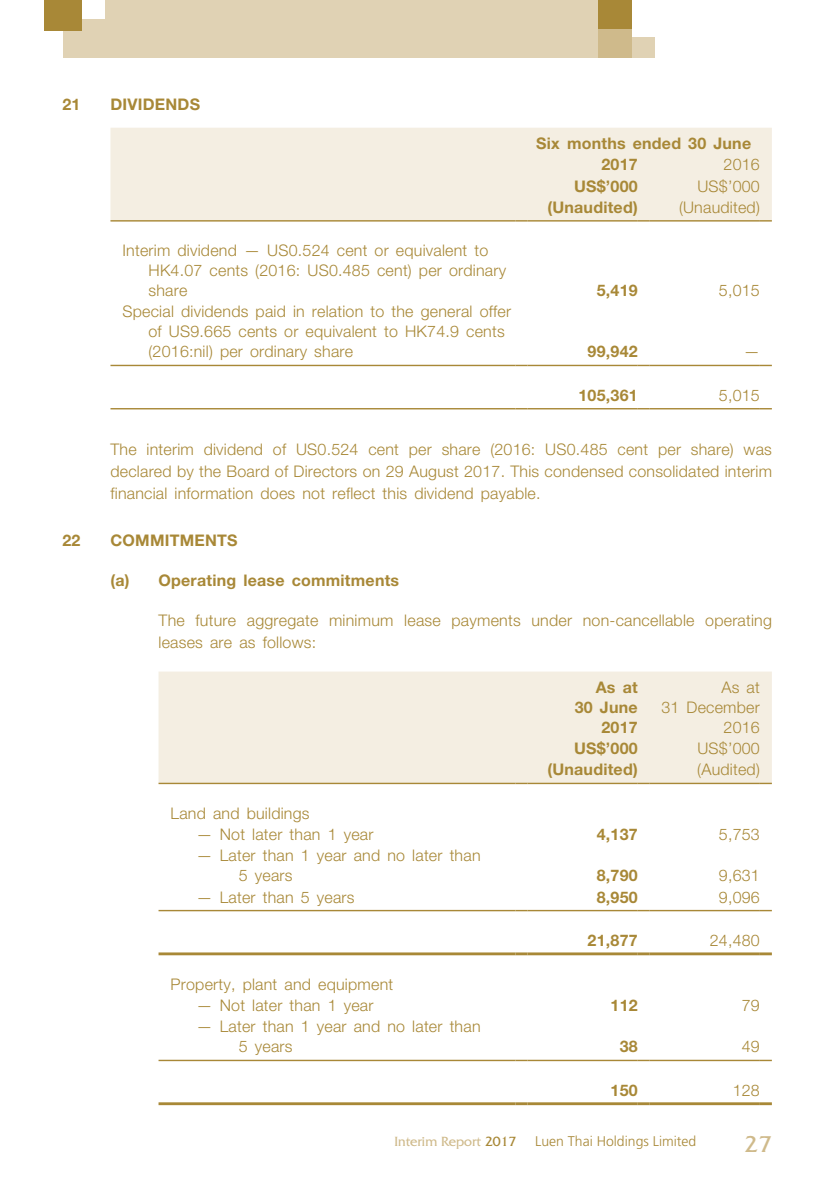
<style>
.page{position:relative;width:840px;height:1191px;background:#fff}
.page>*{position:absolute;margin:0;border:0;box-sizing:border-box;transform-origin:0 0}
.t1{font:24px "Friz Quadrata Std";color:#cfba8b}
._15_Table_Stub{font:300 16px/20px "Helvetica Neue LT Std";letter-spacing:.015em;color:#a88837}
._12___P2{font:300 16px/22px "Helvetica Neue LT Std";letter-spacing:.015em;color:#a88837;text-align:justify}
._31_table_tab_6pt{font:700 16px/20px "Helvetica Neue LT Std";letter-spacing:.015em;color:#a88837;text-align:right}
._31_table_tab_6pt-2{font:300 16px/20px "Helvetica Neue LT Std";letter-spacing:.015em;color:#a88837;text-align:right}
._13_____P4{font:300 16px/22px "Helvetica Neue LT Std";letter-spacing:.015em;color:#a88837}
._04___H2{font:700 16px "Helvetica Neue LT Std";letter-spacing:.015em;color:#a88837}
._03_H1{font:700 16px "Helvetica Neue LT Std";letter-spacing:.015em;color:#a88837}
.t2{font:300 14px "Frutiger LT Std";color:#a88837}
.t3{font:14px "Friz Quadrata Std";color:#cfba8b}
.s1{color:#a88837}
</style>
<div class="page">
<div style="left:63px;top:0;width:534px;height:58px;background:#e0d2b4"></div>
<div style="left:597px;top:0;width:34px;height:58px;background:#cfba8b"></div>
<div style="left:597px;top:0;width:34px;height:29px;background:#a88837"></div>
<div style="left:631px;top:37px;width:22px;height:21px;background:#e0d2b4"></div>
<div style="left:44px;top:0;width:38px;height:31px;background:#a88837"></div>
<div style="left:82px;top:0;width:22px;height:19px;background:#fff"></div>
<div style="left:110px;top:128px;width:661px;height:92px;background:#f4eee2"></div>
<hr style="left:110px;top:220px;width:405px;height:1px;background:#a88837">
<svg style="left:515px;top:220px;width:12px;height:1px"></svg>
<hr style="left:527px;top:220px;width:110px;height:1px;background:#a88837">
<svg style="left:637px;top:220px;width:12px;height:1px"></svg>
<hr style="left:649px;top:220px;width:110px;height:1px;background:#a88837">
<svg style="left:759px;top:220px;width:12px;height:1px"></svg>
<hr style="left:110px;top:408px;width:405px;height:1px;background:#a88837">
<svg style="left:515px;top:408px;width:12px;height:1px"></svg>
<hr style="left:527px;top:408px;width:110px;height:1px;background:#a88837">
<svg style="left:637px;top:408px;width:12px;height:1px"></svg>
<hr style="left:649px;top:408px;width:110px;height:1px;background:#a88837">
<svg style="left:759px;top:408px;width:12px;height:1px"></svg>
<hr style="left:110px;top:365px;width:405px;height:1px;background:#a88837">
<svg style="left:515px;top:365px;width:12px;height:1px"></svg>
<hr style="left:527px;top:365px;width:110px;height:1px;background:#a88837">
<svg style="left:637px;top:365px;width:12px;height:1px"></svg>
<hr style="left:649px;top:365px;width:110px;height:1px;background:#a88837">
<svg style="left:759px;top:365px;width:12px;height:1px"></svg>
<div style="left:158px;top:671px;width:613px;height:111px;background:#f4eee2"></div>
<hr style="left:158px;top:782px;width:357px;height:2px;background:#a88837">
<svg style="left:515px;top:782px;width:12px;height:2px"></svg>
<hr style="left:527px;top:782px;width:110px;height:2px;background:#a88837">
<svg style="left:637px;top:782px;width:12px;height:2px"></svg>
<hr style="left:649px;top:782px;width:110px;height:2px;background:#a88837">
<svg style="left:759px;top:782px;width:12px;height:2px"></svg>
<hr style="left:158px;top:1102px;width:357px;height:3px;background:#a88837">
<svg style="left:515px;top:1102px;width:12px;height:3px"></svg>
<hr style="left:527px;top:1102px;width:110px;height:3px;background:#a88837">
<svg style="left:637px;top:1102px;width:12px;height:3px"></svg>
<hr style="left:649px;top:1102px;width:110px;height:3px;background:#a88837">
<svg style="left:759px;top:1102px;width:12px;height:3px"></svg>
<hr style="left:158px;top:1059px;width:357px;height:2px;background:#a88837">
<svg style="left:515px;top:1059px;width:12px;height:2px"></svg>
<hr style="left:527px;top:1059px;width:110px;height:2px;background:#a88837">
<svg style="left:637px;top:1059px;width:12px;height:2px"></svg>
<hr style="left:649px;top:1059px;width:110px;height:2px;background:#a88837">
<svg style="left:759px;top:1059px;width:12px;height:2px"></svg>
<hr style="left:158px;top:952px;width:357px;height:3px;background:#a88837">
<svg style="left:515px;top:952px;width:12px;height:3px"></svg>
<hr style="left:527px;top:952px;width:110px;height:3px;background:#a88837">
<svg style="left:637px;top:952px;width:12px;height:3px"></svg>
<hr style="left:649px;top:952px;width:110px;height:3px;background:#a88837">
<svg style="left:759px;top:952px;width:12px;height:3px"></svg>
<hr style="left:158px;top:910px;width:357px;height:1px;background:#a88837">
<svg style="left:515px;top:910px;width:12px;height:1px"></svg>
<hr style="left:527px;top:910px;width:110px;height:1px;background:#a88837">
<svg style="left:637px;top:910px;width:12px;height:1px"></svg>
<hr style="left:649px;top:910px;width:110px;height:1px;background:#a88837">
<svg style="left:759px;top:910px;width:12px;height:1px"></svg>
<p class="_03_H1" style="left:62px;top:94px;width:20px">21</p>
<p class="_03_H1" style="left:110px;top:94px;width:91px">DIVIDENDS</p>
<p class="_15_Table_Stub" style="left:148px;top:240px;width:359px;text-indent:-26px">Interim dividend — US0.524 cent or equivalent to<br>HK4.07 cents (2016: US0.485 cent) per ordinary share</p>
<p class="_15_Table_Stub" style="left:148px;top:301px;width:364px;text-indent:-26px">Special dividends paid in relation to the general offer of US9.665 cents or equivalent to HK74.9 cents (2016:nil) per ordinary share</p>
<p class="_31_table_tab_6pt" style="left:536px;top:133px;width:216px">Six months ended 30 June</p>
<p class="_31_table_tab_6pt" style="left:601px;top:154px;width:38px">2017</p>
<p class="_31_table_tab_6pt-2" style="left:723px;top:154px;width:38px">2016</p>
<p class="_31_table_tab_6pt" style="left:573px;top:175px;width:65px">US$’000</p>
<p class="_31_table_tab_6pt-2" style="left:697px;top:175px;width:64px">US$’000</p>
<p class="_31_table_tab_6pt" style="left:547px;top:197px;width:92px">(Unaudited)</p>
<p class="_31_table_tab_6pt-2" style="left:678px;top:197px;width:82px">(Unaudited)</p>
<p class="_31_table_tab_6pt" style="left:596px;top:280px;width:42px">5,419</p>
<p class="_31_table_tab_6pt-2" style="left:718px;top:280px;width:42px">5,015</p>
<p class="_31_table_tab_6pt" style="left:587px;top:341px;width:52px">99,942</p>
<p class="_31_table_tab_6pt-2" style="left:743px;top:341px;width:17px">—</p>
<p class="_31_table_tab_6pt" style="left:578px;top:385px;width:61px">105,361</p>
<p class="_31_table_tab_6pt-2" style="left:718px;top:385px;width:42px">5,015</p>
<p class="_12___P2" style="left:110px;top:438px;width:662px">The interim dividend of US0.524 cent per share (2016: US0.485 cent per share) was declared by the Board of Directors on 29 August 2017. This condensed consolidated interim financial information does not reflect this dividend payable.</p>
<p class="_03_H1" style="left:62px;top:530px;width:20px">22</p>
<p class="_03_H1" style="left:110px;top:530px;width:128px">COMMITMENTS</p>
<p class="_04___H2" style="left:110px;top:570px;width:290px">(a) Operating lease commitments</p>
<p class="_13_____P4" style="left:158px;top:608px;width:614px">The future aggregate minimum lease payments under non-cancellable operating leases are as follows:</p>
<p class="_31_table_tab_6pt" style="left:574px;top:677px;width:64px">As at<br>30 June<br>2017</p>
<p class="_31_table_tab_6pt-2" style="left:661px;top:677px;width:100px">As at<br>31 December<br>2016</p>
<p class="_31_table_tab_6pt" style="left:573px;top:738px;width:65px">US$’000</p>
<p class="_31_table_tab_6pt-2" style="left:697px;top:738px;width:64px">US$’000</p>
<p class="_31_table_tab_6pt" style="left:547px;top:759px;width:92px">(Unaudited)</p>
<p class="_31_table_tab_6pt-2" style="left:696px;top:759px;width:64px">(Audited)</p>
<p class="_15_Table_Stub" style="left:170px;top:802px;width:140px">Land and buildings</p>
<p class="_15_Table_Stub" style="left:196px;top:824px;width:178px">— Not later than 1 year</p>
<p class="_31_table_tab_6pt" style="left:596px;top:824px;width:42px">4,137</p>
<p class="_31_table_tab_6pt-2" style="left:718px;top:824px;width:42px">5,753</p>
<p class="_15_Table_Stub" style="left:239px;top:845px;width:243px;text-indent:-42px">— Later than 1 year and no later than<br>5 years</p>
<p class="_31_table_tab_6pt" style="left:596px;top:865px;width:42px">8,790</p>
<p class="_31_table_tab_6pt-2" style="left:718px;top:865px;width:42px">9,631</p>
<p class="_15_Table_Stub" style="left:196px;top:886px;width:159px">— Later than 5 years</p>
<p class="_31_table_tab_6pt" style="left:596px;top:886px;width:42px">8,950</p>
<p class="_31_table_tab_6pt-2" style="left:718px;top:886px;width:42px">9,096</p>
<p class="_31_table_tab_6pt" style="left:587px;top:929px;width:52px">21,877</p>
<p class="_31_table_tab_6pt-2" style="left:709px;top:929px;width:52px">24,480</p>
<p class="_15_Table_Stub" style="left:170px;top:973px;width:224px">Property, plant and equipment</p>
<p class="_15_Table_Stub" style="left:196px;top:995px;width:178px">— Not later than 1 year</p>
<p class="_31_table_tab_6pt" style="left:610px;top:995px;width:29px">112</p>
<p class="_31_table_tab_6pt-2" style="left:741px;top:995px;width:20px">79</p>
<p class="_15_Table_Stub" style="left:239px;top:1016px;width:243px;text-indent:-42px">— Later than 1 year and no later than<br>5 years</p>
<p class="_31_table_tab_6pt" style="left:619px;top:1036px;width:20px">38</p>
<p class="_31_table_tab_6pt-2" style="left:741px;top:1036px;width:20px">49</p>
<p class="_31_table_tab_6pt" style="left:610px;top:1079px;width:29px">150</p>
<p class="_31_table_tab_6pt-2" style="left:732px;top:1079px;width:29px">128</p>
<p class="t3" style="left:394px;top:1134px;width:123px">Interim Report <span class="s1">2017</span></p>
<p class="t2" style="left:535px;top:1133px;width:163px">Luen Thai Holdings Limited</p>
<h1 class="t1" style="left:744px;top:1130px;width:29px">27</h1>
</div>
